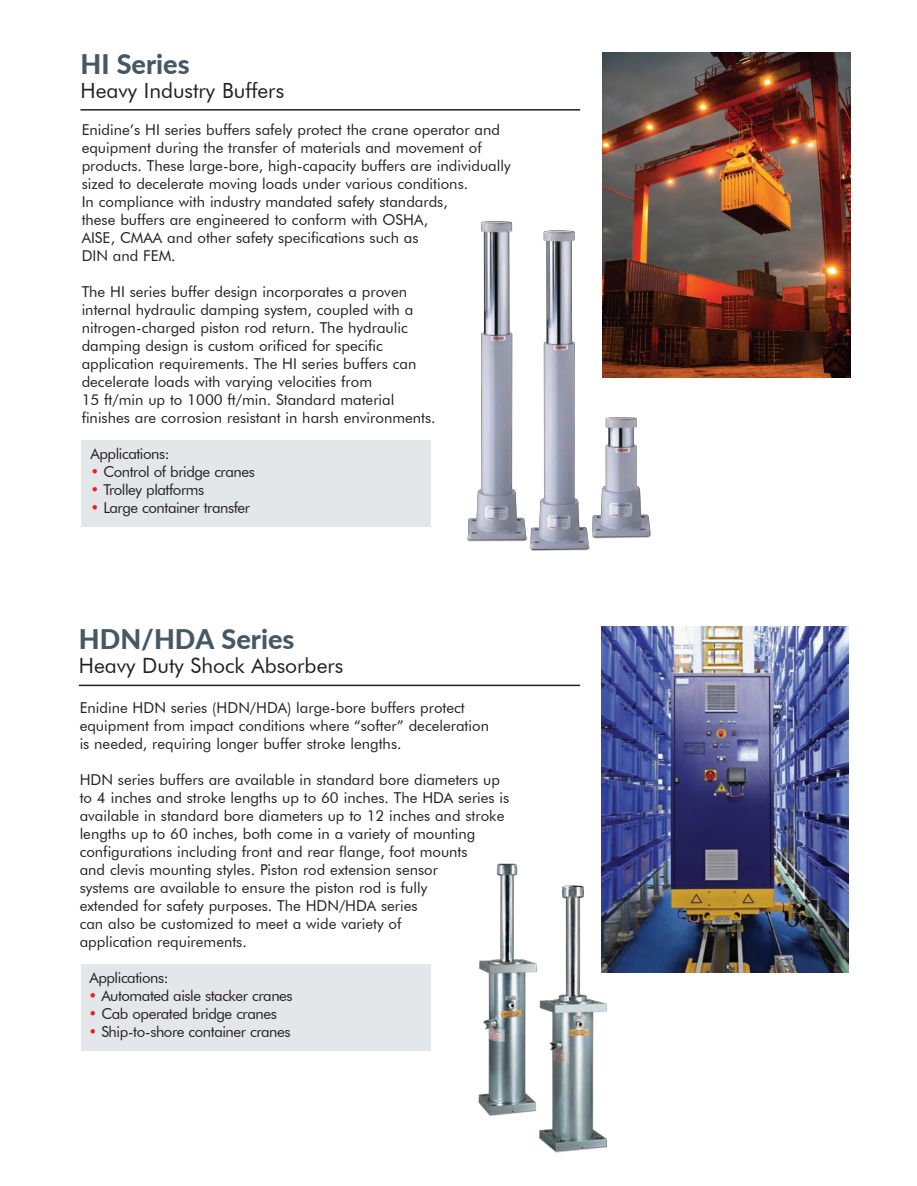
<style>
.page{position:relative;width:917px;height:1186px;background:#fff}
.page>*{position:absolute;margin:0;border:0;box-sizing:border-box;transform-origin:0 0}
.t1{font:800 27px "Lato";color:#475865}
.t2{font:21px "Futura BT";color:#231f20}
.t3{font:15px/18px "Futura BT";color:#231f20}
.t4{font:15px "Futura BT";letter-spacing:-.03em;color:#231f20}
.s1{color:#ee1d23}
</style>
<div class="page">
<div style="left:81px;top:963px;width:349px;height:87px;background:#e4e7ea"></div>
<div style="left:81px;top:440px;width:349px;height:86px;background:#e4e7ea"></div>
<img style="left:602px;top:52px;width:248px;height:325px">
<img style="left:601px;top:627px;width:247px;height:345px">
<hr style="left:79px;top:684px;width:501px;height:2px;background:#231f20">
<img style="left:404px;top:817px;width:227px;height:336px">
<img style="left:420px;top:219px;width:285px;height:332px">
<hr style="left:80px;top:109px;width:500px;height:2px;background:#231f20">
<p class="t1" style="left:80px;top:47px;width:111px">HI Series</p>
<p class="t2" style="left:80px;top:78px;width:205px">Heavy Industry Buffers</p>
<p class="t3" style="left:82px;top:120px;width:430px">Enidine’s HI series buffers safely protect the crane operator and equipment during the transfer of materials and movement of products. These large-bore, high-capacity buffers are individually sized to decelerate moving loads under various conditions.<br>In compliance with industry mandated safety standards,<br>these buffers are engineered to conform with OSHA,<br>AISE, CMAA and other safety specifications such as<br>DIN and FEM.</p>
<p class="t3" style="left:82px;top:282px;width:355px">The HI series buffer design incorporates a proven internal hydraulic damping system, coupled with a nitrogen-charged piston rod return. The hydraulic damping design is custom orificed for specific application requirements. The HI series buffers can decelerate loads with varying velocities from<br>15 ft/min up to 1000 ft/min. Standard material finishes are corrosion resistant in harsh environments.</p>
<p class="t4" style="left:90px;top:444px;width:81px">Applications:</p>
<p class="t4" style="left:90px;top:462px;width:166px"><span class="s1">•</span> Control of bridge cranes</p>
<p class="t4" style="left:90px;top:480px;width:115px"><span class="s1">•</span> Trolley platforms</p>
<p class="t4" style="left:90px;top:498px;width:161px"><span class="s1">•</span> Large container transfer</p>
<p class="t1" style="left:79px;top:622px;width:217px">HDN/HDA Series</p>
<p class="t2" style="left:79px;top:652px;width:266px">Heavy Duty Shock Absorbers</p>
<p class="t3" style="left:80px;top:698px;width:411px">Enidine HDN series (HDN/HDA) large-bore buffers protect equipment from impact conditions where “softer” deceleration is needed, requiring longer buffer stroke lengths.</p>
<p class="t3" style="left:80px;top:770px;width:431px">HDN series buffers are available in standard bore diameters up to 4 inches and stroke lengths up to 60 inches. The HDA series is available in standard bore diameters up to 12 inches and stroke lengths up to 60 inches, both come in a variety of mounting configurations including front and rear flange, foot mounts<br>and clevis mounting styles. Piston rod extension sensor<br>systems are available to ensure the piston rod is fully<br>extended for safety purposes. The HDN/HDA series<br>can also be customized to meet a wide variety of<br>application requirements.</p>
<p class="t4" style="left:89px;top:968px;width:81px">Applications:</p>
<p class="t4" style="left:88px;top:986px;width:205px"><span class="s1">•</span> Automated aisle stacker cranes</p>
<p class="t4" style="left:88px;top:1004px;width:190px"><span class="s1">•</span> Cab operated bridge cranes</p>
<p class="t4" style="left:88px;top:1022px;width:203px"><span class="s1">•</span> Ship-to-shore container cranes</p>
</div>
